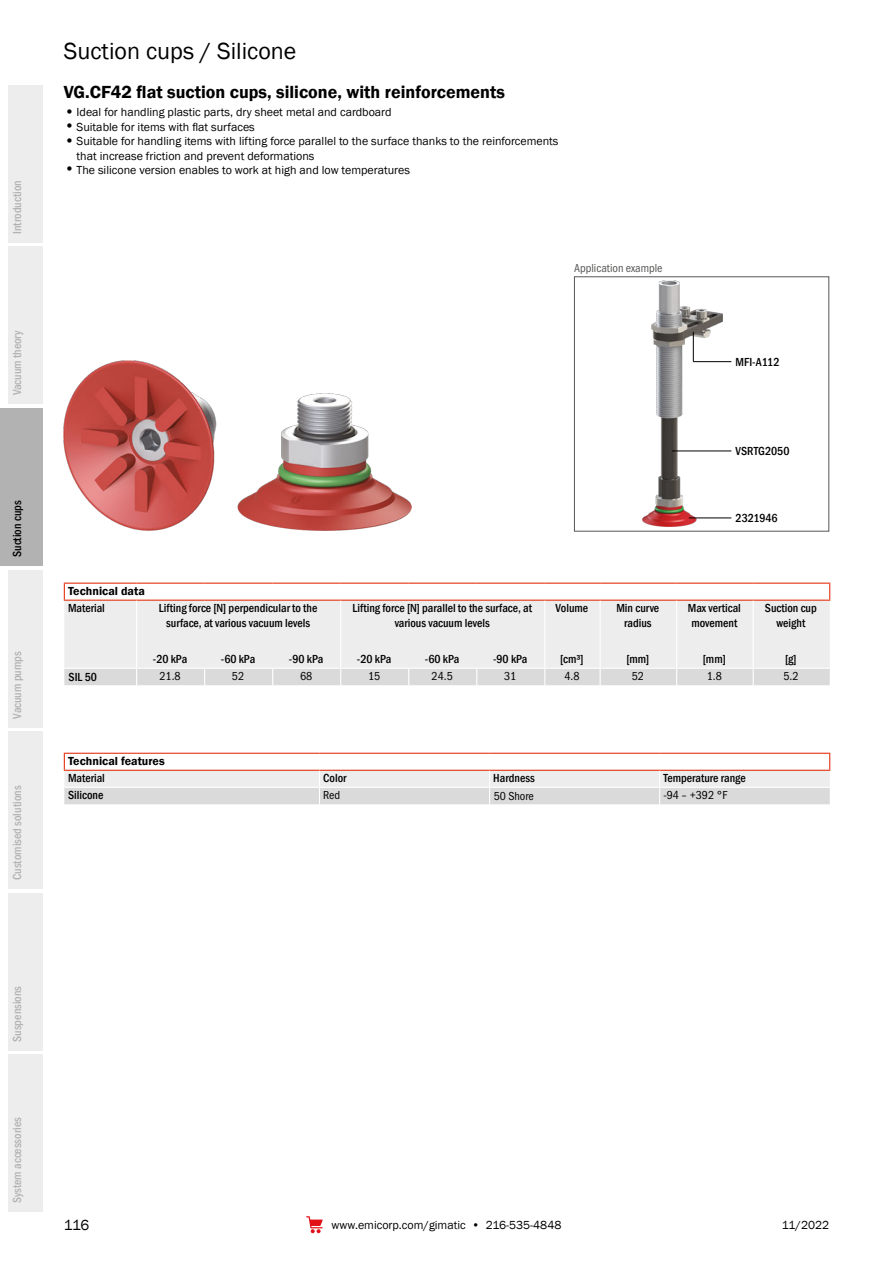
<style>
.page{position:relative;width:893px;height:1263px;background:#fff}
.page>*{position:absolute;margin:0;border:0;box-sizing:border-box;transform-origin:0 0}
.t1{font:24px "Franklin Gothic";color:#000}
.t2{font:600 18px "Franklin Gothic";color:#000}
.t3{font:15px "Franklin Gothic";color:#000}
.t4{font:500 condensed 12px/14.4px "Franklin Gothic";color:#000;text-align:center}
.t5{font:12px/14.4px "Franklin Gothic";color:#000}
.t6{font:500 condensed 12px "Franklin Gothic";color:#b3b2b2}
.t7{font:12px "Franklin Gothic URW Cond";color:#000}
.t8{font:600 12px "Franklin Gothic";color:#000}
.t9{font:12px "Franklin Gothic URW Cond";color:#575756}
.s1{font-family:"ITC Franklin Gothic Std";font-weight:500;font-size:19.5px}
</style>
<div class="page">
<svg style="left:306px;top:1216px;width:17px;height:17px"></svg>
<div style="left:0;top:408px;width:43px;height:158px;background:#b3b2b2"></div>
<div style="left:9px;top:247px;width:34px;height:157px;background:#ededed"></div>
<div style="left:9px;top:85px;width:34px;height:157px;background:#ededed"></div>
<div style="left:9px;top:570px;width:34px;height:157px;background:#ededed"></div>
<div style="left:9px;top:731px;width:34px;height:158px;background:#ededed"></div>
<div style="left:9px;top:893px;width:34px;height:157px;background:#ededed"></div>
<div style="left:9px;top:1054px;width:34px;height:158px;background:#ededed"></div>
<div style="left:64px;top:601px;width:766px;height:67px;background:#ededed"></div>
<hr style="left:64px;top:583px;width:73px;height:1px;background:#e63312">
<hr style="left:137px;top:583px;width:68px;height:1px;background:#e63312">
<hr style="left:205px;top:583px;width:68px;height:1px;background:#e63312">
<hr style="left:273px;top:583px;width:68px;height:1px;background:#e63312">
<hr style="left:341px;top:583px;width:68px;height:1px;background:#e63312">
<hr style="left:409px;top:583px;width:68px;height:1px;background:#e63312">
<hr style="left:477px;top:583px;width:68px;height:1px;background:#e63312">
<hr style="left:545px;top:583px;width:55px;height:1px;background:#e63312">
<hr style="left:600px;top:583px;width:77px;height:1px;background:#e63312">
<hr style="left:677px;top:583px;width:76px;height:1px;background:#e63312">
<hr style="left:753px;top:583px;width:77px;height:1px;background:#e63312">
<hr style="left:64px;top:600px;width:73px;height:1px;background:#e63312">
<hr style="left:137px;top:600px;width:68px;height:1px;background:#e63312">
<hr style="left:205px;top:600px;width:68px;height:1px;background:#e63312">
<hr style="left:273px;top:600px;width:68px;height:1px;background:#e63312">
<hr style="left:341px;top:600px;width:68px;height:1px;background:#e63312">
<hr style="left:409px;top:600px;width:68px;height:1px;background:#e63312">
<hr style="left:477px;top:600px;width:68px;height:1px;background:#e63312">
<hr style="left:545px;top:600px;width:55px;height:1px;background:#e63312">
<hr style="left:600px;top:600px;width:77px;height:1px;background:#e63312">
<hr style="left:677px;top:600px;width:76px;height:1px;background:#e63312">
<hr style="left:753px;top:600px;width:77px;height:1px;background:#e63312">
<hr style="left:136px;top:601px;width:1px;height:67px;background:#fff">
<hr style="left:340px;top:601px;width:1px;height:67px;background:#fff">
<hr style="left:544px;top:601px;width:1px;height:67px;background:#fff">
<hr style="left:600px;top:601px;width:1px;height:67px;background:#fff">
<hr style="left:676px;top:601px;width:1px;height:67px;background:#fff">
<hr style="left:753px;top:601px;width:1px;height:67px;background:#fff">
<svg style="left:64px;top:668px;width:766px;height:17px;background:#dcdcdc"></svg>
<svg style="left:829px;top:584px;width:1px;height:16px"></svg>
<svg style="left:64px;top:584px;width:1px;height:16px"></svg>
<hr style="left:64px;top:753px;width:255px;height:1px;background:#e63312">
<hr style="left:319px;top:753px;width:171px;height:1px;background:#e63312">
<hr style="left:490px;top:753px;width:170px;height:1px;background:#e63312">
<hr style="left:660px;top:753px;width:170px;height:1px;background:#e63312">
<svg style="left:64px;top:754px;width:766px;height:50px"></svg>
<img style="left:64px;top:360px;width:348px;height:170px">
<img style="left:642px;top:281px;width:81px;height:246px">
<div style="left:574px;top:276px;width:255px;height:255px;border:1px solid #575756"></div>
<hr style="left:693px;top:361px;width:38px;height:1px;background:#000">
<hr style="left:672px;top:451px;width:59px;height:1px;background:#000">
<hr style="left:689px;top:518px;width:42px;height:1px;background:#000">
<svg style="left:693px;top:332px;width:1px;height:29px"></svg>
<p class="t6" style="left:9px;top:234px;width:55px;rotate:-90deg">Introduction</p>
<p class="t6" style="left:9px;top:395px;width:67px;rotate:-90deg">Vacuum theory</p>
<p class="t4" style="left:10px;top:557px;width:58px;rotate:-90deg">Suction cups</p>
<p class="t6" style="left:9px;top:719px;width:69px;rotate:-90deg">Vacuum pumps</p>
<p class="t6" style="left:9px;top:880px;width:96px;rotate:-90deg">Customised solutions</p>
<h1 class="t1" style="left:64px;top:36px;width:234px">Suction cups / Silicone</h1>
<h2 class="t2" style="left:64px;top:81px;width:443px">VG.CF42 flat suction cups, silicone, with reinforcements</h2>
<p class="t5" style="left:64px;top:105px;width:329px"><span class="s1">•</span>Ideal for handling plastic parts, dry sheet metal and cardboard</p>
<p class="t5" style="left:64px;top:120px;width:193px"><span class="s1">•</span>Suitable for items with flat surfaces</p>
<p class="t5" style="left:77px;top:134px;width:483px;text-indent:-13px"><span class="s1">•</span>Suitable for handling items with lifting force parallel to the surface thanks to the reinforcements that increase friction and prevent deformations</p>
<p class="t5" style="left:64px;top:163px;width:348px"><span class="s1">•</span>The silicone version enables to work at high and low temperatures</p>
<p class="t9" style="left:574px;top:259px;width:90px">Application example</p>
<p class="t4" style="left:736px;top:354px;width:45px">MFI-A112</p>
<p class="t4" style="left:736px;top:444px;width:55px">VSRTG2050</p>
<p class="t4" style="left:736px;top:511px;width:44px">2321946</p>
<p class="t8" style="left:68px;top:584px;width:78px">Technical data</p>
<p class="t4" style="left:68px;top:601px;width:38px">Material</p>
<p class="t4" style="left:159px;top:601px;width:160px">Lifting force [N] perpendicular to the surface, at various vacuum levels</p>
<p class="t4" style="left:352px;top:601px;width:181px">Lifting force [N] parallel to the surface, at various vacuum levels</p>
<p class="t4" style="left:556px;top:601px;width:34px">Volume</p>
<p class="t4" style="left:616px;top:601px;width:44px">Min curve radius</p>
<p class="t4" style="left:688px;top:601px;width:55px;text-align:left">Max vertical movement</p>
<p class="t4" style="left:765px;top:601px;width:53px">Suction cup weight</p>
<p class="t4" style="left:69px;top:670px;width:30px">SIL 50</p>
<p class="t4" style="left:153px;top:652px;width:36px">-20 kPa</p>
<p class="t4" style="left:221px;top:652px;width:36px">-60 kPa</p>
<p class="t4" style="left:289px;top:652px;width:36px">-90 kPa</p>
<p class="t4" style="left:357px;top:652px;width:36px">-20 kPa</p>
<p class="t4" style="left:425px;top:652px;width:36px">-60 kPa</p>
<p class="t4" style="left:493px;top:652px;width:36px">-90 kPa</p>
<p class="t4" style="left:560px;top:652px;width:25px">[cm³]</p>
<p class="t4" style="left:626px;top:652px;width:24px">[mm]</p>
<p class="t4" style="left:703px;top:652px;width:24px">[mm]</p>
<p class="t4" style="left:785px;top:652px;width:13px">[g]</p>
<p class="t7" style="left:159px;top:667px;width:23px">21.8</p>
<p class="t7" style="left:232px;top:667px;width:14px">52</p>
<p class="t7" style="left:300px;top:667px;width:14px">68</p>
<p class="t7" style="left:368px;top:667px;width:14px">15</p>
<p class="t7" style="left:432px;top:667px;width:23px">24.5</p>
<p class="t7" style="left:504px;top:667px;width:14px">31</p>
<p class="t7" style="left:564px;top:667px;width:17px">4.8</p>
<p class="t7" style="left:632px;top:667px;width:14px">52</p>
<p class="t7" style="left:707px;top:667px;width:17px">1.8</p>
<p class="t7" style="left:783px;top:667px;width:17px">5.2</p>
<p class="t8" style="left:68px;top:754px;width:98px">Technical features</p>
<p class="t4" style="left:68px;top:771px;width:38px">Material</p>
<p class="t4" style="left:323px;top:771px;width:25px">Color</p>
<p class="t4" style="left:493px;top:771px;width:43px">Hardness</p>
<p class="t4" style="left:663px;top:771px;width:84px">Temperature range</p>
<p class="t4" style="left:68px;top:788px;width:37px">Silicone</p>
<p class="t7" style="left:323px;top:787px;width:19px">Red</p>
<p class="t7" style="left:663px;top:787px;width:66px">-94 – +392 °F</p>
<p class="t7" style="left:494px;top:787px;width:42px">50 Shore</p>
<p class="t6" style="left:9px;top:1042px;width:58px;rotate:-90deg">Suspensions</p>
<p class="t6" style="left:9px;top:1203px;width:88px;rotate:-90deg">System accessories</p>
<p class="t3" style="left:64px;top:1216px;width:27px">116</p>
<p class="t5" style="left:332px;top:1218px;width:231px">www.emicorp.com/gimatic • 216-535-4848</p>
<p class="t5" style="left:782px;top:1218px;width:49px">11/2022</p>
</div>
